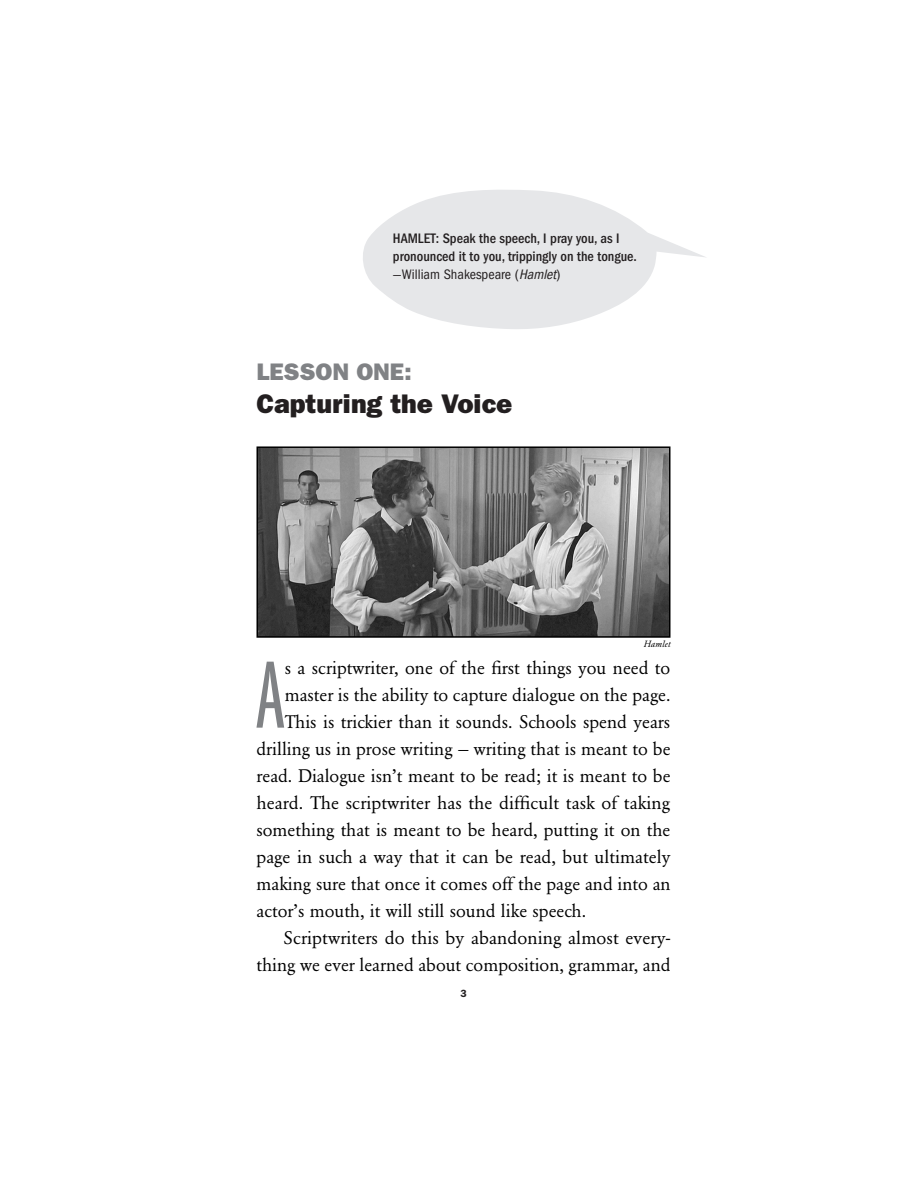
<style>
.page{position:relative;width:918px;height:1188px;background:#fff}
.page>*{position:absolute;margin:0;border:0;box-sizing:border-box;transform-origin:0 0}
.t1{font:99px "Franklin Gothic Book X Cmpr";color:#808285}
.t2{font:800 27px "Franklin Gothic";color:#231f20}
.t3{font:800 24px "Franklin Gothic";color:#808285}
.t4{font:18px "Garamond BE";color:#000}
.t5{font:500 condensed 14.25px/18px "Franklin Gothic";color:#231f20}
.t6{font:600 10.5px "Franklin Gothic";color:#231f20}
.t7{font:italic 9px "Garamond BE";letter-spacing:.03em;color:#000}
.s1{font-weight:400}
.s2{font-weight:400;font-style:italic}
</style>
<div class="page">
<svg style="left:363px;top:190px;width:342px;height:139px;fill:#e6e7e9"></svg>
<img style="left:259px;top:448px;width:410px;height:188px">
<div style="left:257px;top:446px;width:414px;height:192px;border:1px solid #000"></div>
<p class="t5" style="left:393px;top:230px;width:246px">HAMLET: Speak the speech, I pray you, as I pronounced it to you, trippingly on the tongue. <span class="s1">—William Shakespeare (</span><span class="s2">Hamlet</span><span class="s1">)</span></p>
<h3 class="t3" style="left:256px;top:358px;width:157px">LESSON ONE:</h3>
<h2 class="t2" style="left:256px;top:388px;width:257px">Capturing the Voice</h2>
<p class="t7" style="left:644px;top:639px;width:28px">Hamlet</p>
<h1 class="t1" style="left:256px;top:644px;width:30px">A</h1>
<p class="t4" style="left:285px;top:657px;width:387px">s a scriptwriter, one of the first things you need to</p>
<p class="t4" style="left:285px;top:684px;width:387px">master is the ability to capture dialogue on the page.</p>
<p class="t4" style="left:285px;top:711px;width:387px">This is trickier than it sounds. Schools spend years</p>
<p class="t4" style="left:256px;top:738px;width:416px">drilling us in prose writing — writing that is meant to be</p>
<p class="t4" style="left:256px;top:765px;width:416px">read. Dialogue isn’t meant to be read; it is meant to be</p>
<p class="t4" style="left:256px;top:792px;width:415px">heard. The scriptwriter has the difficult task of taking</p>
<p class="t4" style="left:256px;top:819px;width:415px">something that is meant to be heard, putting it on the</p>
<p class="t4" style="left:256px;top:846px;width:416px">page in such a way that it can be read, but ultimately</p>
<p class="t4" style="left:256px;top:873px;width:416px">making sure that once it comes off the page and into an</p>
<p class="t4" style="left:256px;top:900px;width:331px">actor’s mouth, it will still sound like speech.</p>
<p class="t4" style="left:284px;top:927px;width:388px">Scriptwriters do this by abandoning almost every-</p>
<p class="t4" style="left:256px;top:954px;width:416px">thing we ever learned about composition, grammar, and</p>
<p class="t6" style="left:460px;top:988px;width:8px">3</p>
</div>
